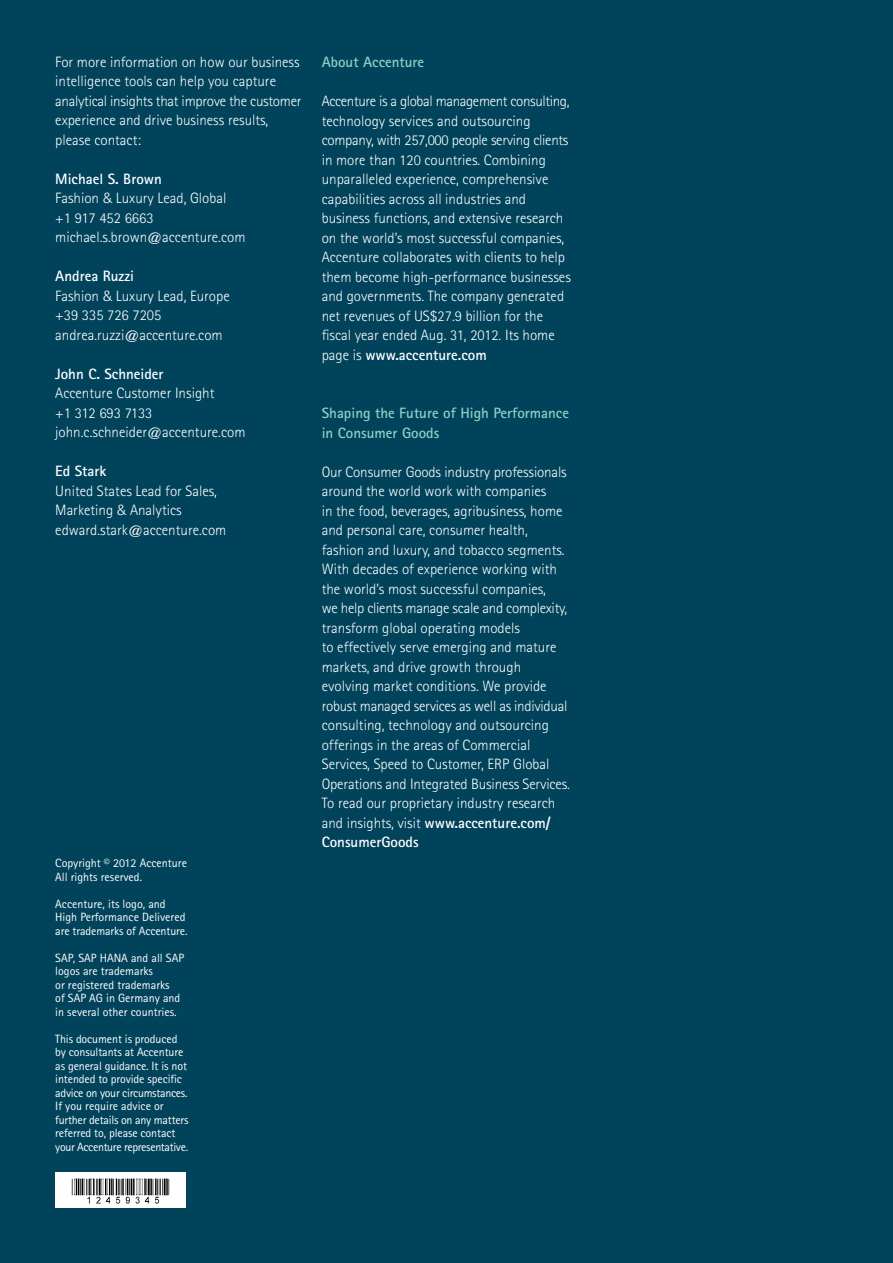
<style>
.page{position:relative;width:893px;height:1263px;background:#00435b}
.page>*{position:absolute;margin:0;border:0;box-sizing:border-box;transform-origin:0 0}
.t1{font:300 15px/19.5px "Agfa Rotis Sans Serif";color:#fff}
.t2{font:700 15px/19.5px "Agfa Rotis Sans Serif";color:#90cec3}
.t3{font:700 15px "Agfa Rotis Sans Serif";color:#fff}
.t4{font:12px/13.5px "Agfa Rotis Sans Serif";letter-spacing:-.01em;color:#fff}
.s1{font-weight:700}
</style>
<div class="page">
<div style="left:55px;top:1172px;width:131px;height:36px;background:#fff"></div>
<img style="left:71px;top:1178px;width:99px;height:26px">
<p class="t1" style="left:55px;top:52px;width:248px">For more information on how our business intelligence tools can help you capture analytical insights that improve the customer experience and drive business results, please contact:</p>
<p class="t3" style="left:55px;top:169px;width:108px">Michael S. Brown</p>
<p class="t1" style="left:55px;top:188px;width:192px">Fashion &amp; Luxury Lead, Global +1 917 452 6663 michael.s.brown@accenture.com</p>
<p class="t3" style="left:55px;top:267px;width:80px">Andrea Ruzzi</p>
<p class="t1" style="left:55px;top:286px;width:176px">Fashion &amp; Luxury Lead, Europe +39 335 726 7205 andrea.ruzzi@accenture.com</p>
<p class="t3" style="left:55px;top:364px;width:110px">John C. Schneider</p>
<p class="t1" style="left:55px;top:383px;width:192px">Accenture Customer Insight<br>+1 312 693 7133 john.c.schneider@accenture.com</p>
<p class="t3" style="left:55px;top:462px;width:53px">Ed Stark</p>
<p class="t1" style="left:55px;top:481px;width:173px">United States Lead for Sales,<br>Marketing &amp; Analytics edward.stark@accenture.com</p>
<p class="t4" style="left:55px;top:856px;width:133px">Copyright © 2012 Accenture<br>All rights reserved.</p>
<p class="t4" style="left:55px;top:897px;width:134px">Accenture, its logo, and<br>High Performance Delivered are trademarks of Accenture.</p>
<p class="t4" style="left:55px;top:951px;width:130px">SAP, SAP HANA and all SAP logos are trademarks<br>or registered trademarks<br>of SAP AG in Germany and in several other countries.</p>
<p class="t4" style="left:55px;top:1032px;width:135px">This document is produced by consultants at Accenture as general guidance. It is not intended to provide specific advice on your circumstances.<br>If you require advice or further details on any matters referred to, please contact your Accenture representative.</p>
<p class="t2" style="left:322px;top:52px;width:104px">About Accenture</p>
<p class="t1" style="left:322px;top:91px;width:251px">Accenture is a global management consulting, technology services and outsourcing company, with 257,000 people serving clients in more than 120 countries. Combining unparalleled experience, comprehensive capabilities across all industries and business functions, and extensive research on the world’s most successful companies, Accenture collaborates with clients to help them become high-performance businesses and governments. The company generated net revenues of US$27.9 billion for the fiscal year ended Aug. 31, 2012. Its home page is <span class="s1">www.accenture.com</span></p>
<p class="t2" style="left:322px;top:403px;width:249px">Shaping the Future of High Performance in Consumer Goods</p>
<p class="t1" style="left:322px;top:462px;width:250px">Our Consumer Goods industry professionals around the world work with companies<br>in the food, beverages, agribusiness, home and personal care, consumer health, fashion and luxury, and tobacco segments.<br>With decades of experience working with the world’s most successful companies,<br>we help clients manage scale and complexity, transform global operating models<br>to effectively serve emerging and mature markets, and drive growth through evolving market conditions. We provide robust managed services as well as individual consulting, technology and outsourcing offerings in the areas of Commercial Services, Speed to Customer, ERP Global Operations and Integrated Business Services.<br>To read our proprietary industry research and insights, visit <span class="s1">www.accenture.com/ ConsumerGoods</span></p>
</div>
